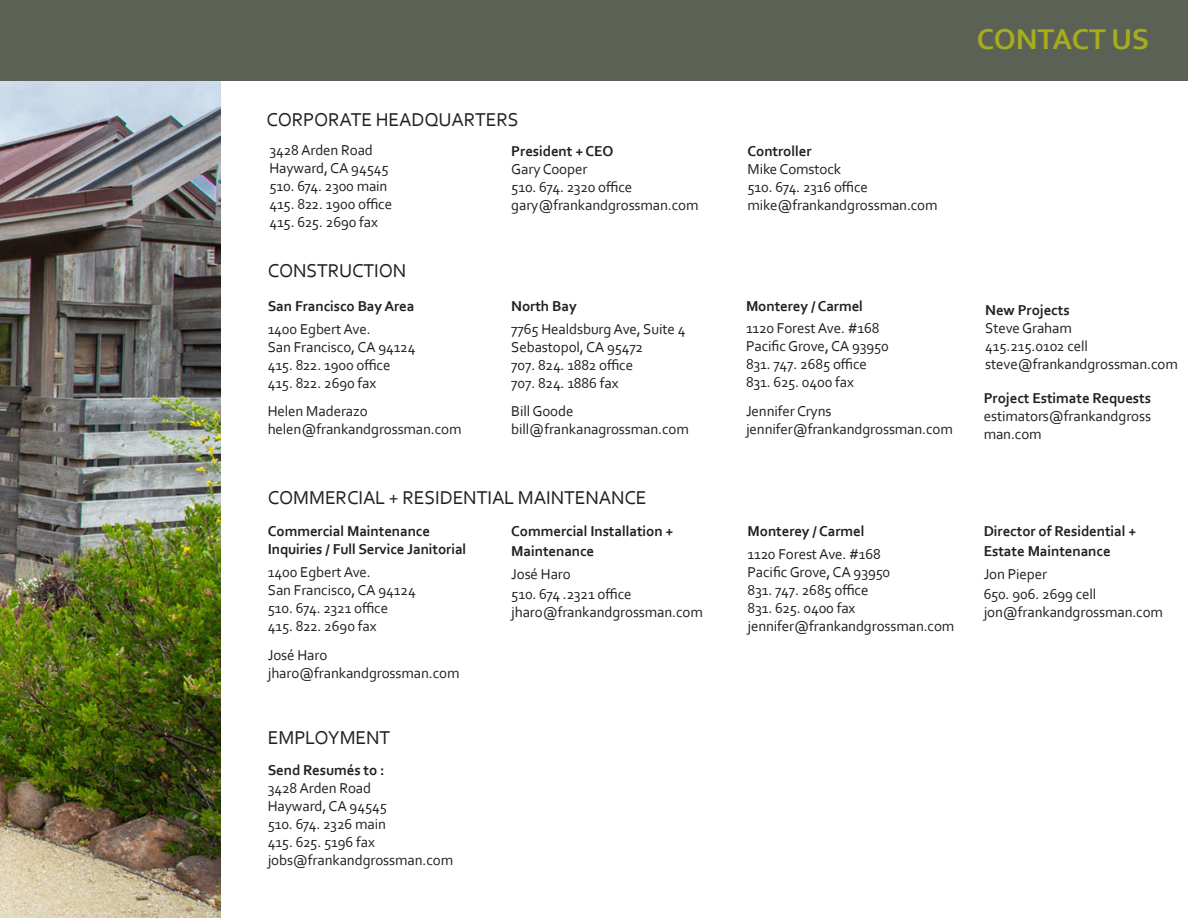
<style>
.page{position:relative;width:1188px;height:918px;background:#fff}
.page>*{position:absolute;margin:0;border:0;box-sizing:border-box;transform-origin:0 0}
.t1{font:700 30px "Corbel";letter-spacing:-.01em;color:#a6ad1b}
.t2{font:19.5px "Corbel";letter-spacing:-.01em;color:#231f20}
.t3{font:15px/18px "Corbel";letter-spacing:-.01em;color:#231f20}
.t4{font:700 15px "Corbel";letter-spacing:-.01em;color:#231f20}
</style>
<div class="page">
<img style="left:0;top:81px;width:220px;height:837px">
<div style="left:0;top:0;width:1188px;height:81px;background:#5c6155"></div>
<p class="t2" style="left:266px;top:107px;width:254px">CORPORATE HEADQUARTERS</p>
<p class="t3" style="left:269px;top:140px;width:105px">3428 Arden Road</p>
<p class="t3" style="left:269px;top:158px;width:121px">Hayward, CA 94545</p>
<p class="t3" style="left:269px;top:176px;width:120px">510. 674. 2300 main</p>
<p class="t3" style="left:269px;top:194px;width:124px">415. 822. 1900 office</p>
<p class="t3" style="left:269px;top:212px;width:110px">415. 625. 2690 fax</p>
<p class="t2" style="left:268px;top:258px;width:140px">CONSTRUCTION</p>
<p class="t4" style="left:268px;top:297px;width:148px">San Francisco Bay Area</p>
<p class="t3" style="left:268px;top:319px;width:104px">1400 Egbert Ave.</p>
<p class="t3" style="left:268px;top:337px;width:149px">San Francisco, CA 94124</p>
<p class="t3" style="left:268px;top:355px;width:124px">415. 822. 1900 office</p>
<p class="t3" style="left:268px;top:373px;width:110px">415. 822. 2690 fax</p>
<p class="t3" style="left:268px;top:402px;width:101px">Helen Maderazo</p>
<p class="t3" style="left:268px;top:420px;width:195px">helen@frankandgrossman.com</p>
<p class="t4" style="left:511px;top:141px;width:104px">President + CEO</p>
<p class="t3" style="left:511px;top:159px;width:123px">Gary Cooper<br>510. 674. 2320 office</p>
<p class="t3" style="left:511px;top:195px;width:189px">gary@frankandgrossman.com</p>
<p class="t4" style="left:511px;top:297px;width:67px">North Bay</p>
<p class="t3" style="left:511px;top:319px;width:176px">7765 Healdsburg Ave, Suite 4</p>
<p class="t3" style="left:511px;top:337px;width:133px">Sebastopol, CA 95472</p>
<p class="t3" style="left:511px;top:355px;width:123px">707. 824. 1882 office</p>
<p class="t3" style="left:511px;top:373px;width:109px">707. 824. 1886 fax</p>
<p class="t3" style="left:511px;top:402px;width:64px">Bill Goode</p>
<p class="t3" style="left:511px;top:420px;width:179px">bill@frankanagrossman.com</p>
<p class="t2" style="left:268px;top:485px;width:380px">COMMERCIAL + RESIDENTIAL MAINTENANCE</p>
<p class="t4" style="left:268px;top:522px;width:164px">Commercial Maintenance</p>
<p class="t4" style="left:268px;top:540px;width:200px">Inquiries / Full Service Janitorial</p>
<p class="t3" style="left:268px;top:563px;width:104px">1400 Egbert Ave.</p>
<p class="t3" style="left:268px;top:581px;width:149px">San Francisco, CA 94124</p>
<p class="t3" style="left:268px;top:599px;width:122px">510. 674. 2321 office</p>
<p class="t3" style="left:268px;top:617px;width:110px">415. 822. 2690 fax</p>
<p class="t3" style="left:268px;top:645px;width:61px">José Haro</p>
<p class="t3" style="left:268px;top:663px;width:193px">jharo@frankandgrossman.com</p>
<p class="t2" style="left:268px;top:726px;width:124px">EMPLOYMENT</p>
<p class="t4" style="left:268px;top:761px;width:118px">Send Resumés to :</p>
<p class="t3" style="left:268px;top:779px;width:105px">3428 Arden Road</p>
<p class="t3" style="left:268px;top:797px;width:121px">Hayward, CA 94545</p>
<p class="t3" style="left:268px;top:815px;width:120px">510. 674. 2326 main</p>
<p class="t3" style="left:268px;top:833px;width:109px">415. 625. 5196 fax</p>
<p class="t3" style="left:268px;top:851px;width:187px">jobs@frankandgrossman.com</p>
<p class="t4" style="left:511px;top:522px;width:164px">Commercial Installation +</p>
<p class="t4" style="left:511px;top:542px;width:85px">Maintenance</p>
<p class="t3" style="left:511px;top:564px;width:61px">José Haro</p>
<p class="t3" style="left:511px;top:584px;width:122px">510. 674 .2321 office</p>
<p class="t3" style="left:511px;top:602px;width:193px">jharo@frankandgrossman.com</p>
<p class="t1" style="left:977px;top:21px;width:174px">CONTACT US</p>
<p class="t4" style="left:748px;top:141px;width:66px">Controller</p>
<p class="t3" style="left:748px;top:159px;width:122px">Mike Comstock<br>510. 674. 2316 office</p>
<p class="t3" style="left:748px;top:195px;width:192px">mike@frankandgrossman.com</p>
<p class="t4" style="left:746px;top:296px;width:119px">Monterey / Carmel</p>
<p class="t3" style="left:746px;top:319px;width:135px">1120 Forest Ave. #168</p>
<p class="t3" style="left:746px;top:337px;width:144px">Pacific Grove, CA 93950</p>
<p class="t3" style="left:746px;top:355px;width:123px">831. 747. 2685 office</p>
<p class="t3" style="left:746px;top:373px;width:109px">831. 625. 0400 fax</p>
<p class="t3" style="left:746px;top:402px;width:87px">Jennifer Cryns</p>
<p class="t3" style="left:746px;top:420px;width:208px">jennifer@frankandgrossman.com</p>
<p class="t4" style="left:985px;top:301px;width:86px">New Projects</p>
<p class="t3" style="left:985px;top:319px;width:104px">Steve Graham<br>415.215.0102 cell</p>
<p class="t3" style="left:985px;top:355px;width:194px">steve@frankandgrossman.com</p>
<p class="t4" style="left:984px;top:389px;width:169px">Project Estimate Requests</p>
<p class="t3" style="left:984px;top:407px;width:169px">estimators@frankandgross</p>
<p class="t3" style="left:984px;top:425px;width:59px">man.com</p>
<p class="t4" style="left:748px;top:522px;width:119px">Monterey / Carmel</p>
<p class="t3" style="left:748px;top:544px;width:135px">1120 Forest Ave. #168</p>
<p class="t3" style="left:748px;top:562px;width:144px">Pacific Grove, CA 93950</p>
<p class="t3" style="left:748px;top:580px;width:123px">831. 747. 2685 office</p>
<p class="t3" style="left:748px;top:598px;width:109px">831. 625. 0400 fax</p>
<p class="t3" style="left:748px;top:616px;width:208px">jennifer@frankandgrossman.com</p>
<p class="t4" style="left:984px;top:522px;width:154px">Director of Residential +</p>
<p class="t4" style="left:984px;top:542px;width:128px">Estate Maintenance</p>
<p class="t3" style="left:984px;top:564px;width:65px">Jon Pieper</p>
<p class="t3" style="left:984px;top:584px;width:114px">650. 906. 2699 cell</p>
<p class="t3" style="left:984px;top:602px;width:181px">jon@frankandgrossman.com</p>
</div>
